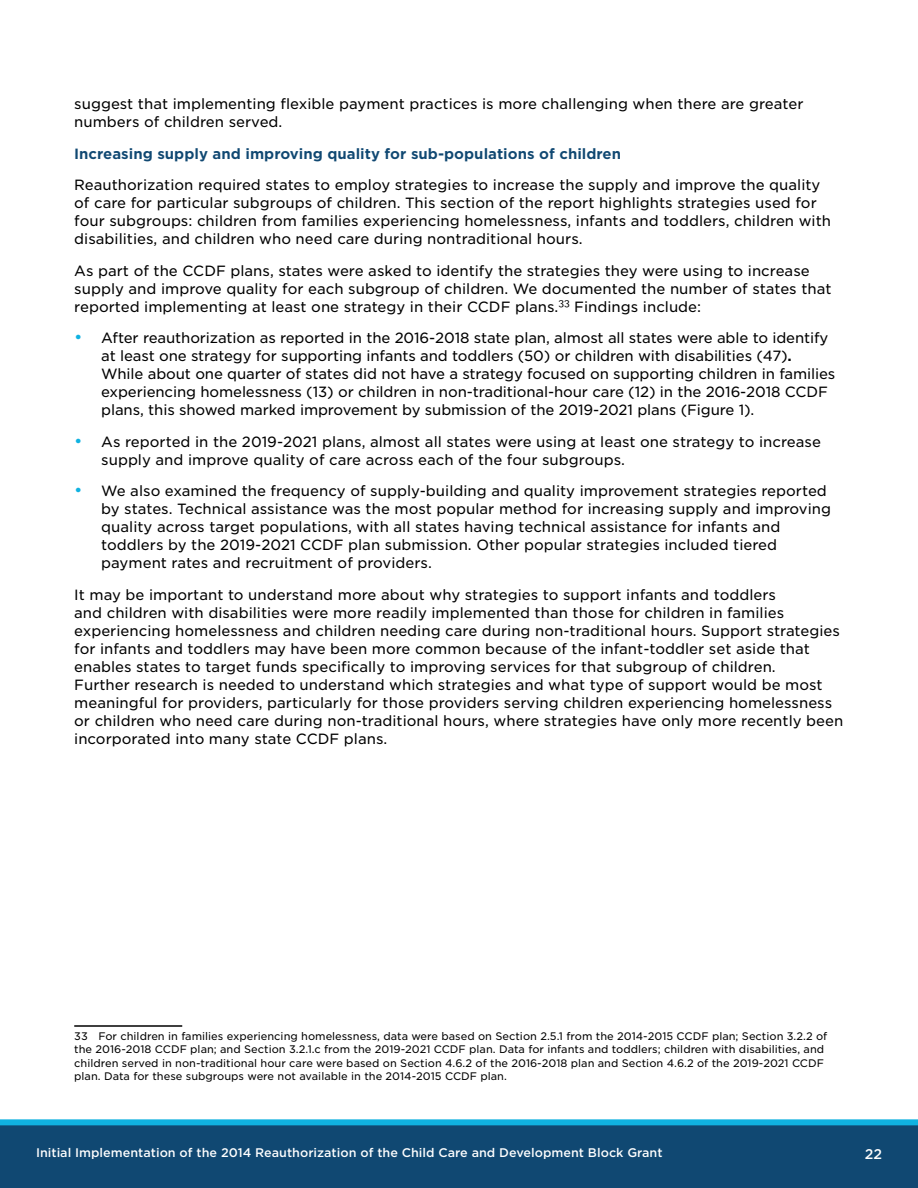
<style>
.page{position:relative;width:918px;height:1188px;background:#fff}
.page>*{position:absolute;margin:0;border:0;box-sizing:border-box;transform-origin:0 0}
.t1{font:14.25px/18px "Gotham S Sm";color:#000}
.t2{font:700 14.25px "Gotham S Sm";color:#104872}
.t3{font:500 13.5px "Gotham S Sm";color:#fff}
.t4{font:500 12px "Gotham S Sm";color:#fff}
.t5{font:10.5px/13.5px "Gotham S Sm";color:#000}
.s1{font-size:16.5px;color:#10b2e1}
.s2{font-weight:700}
</style>
<div class="page">
<div style="left:0;top:1125px;width:918px;height:63px;background:#104872"></div>
<div style="left:0;top:1119px;width:918px;height:6px;background:#10b2e1"></div>
<hr style="left:74px;top:1025px;width:108px;height:2px;background:#000">
<p class="t1" style="left:74px;top:95px;width:731px">suggest that implementing flexible payment practices is more challenging when there are greater numbers of children served.</p>
<h5 class="t2" style="left:74px;top:144px;width:548px">Increasing supply and improving quality for sub-populations of children</h5>
<p class="t1" style="left:74px;top:176px;width:758px">Reauthorization required states to employ strategies to increase the supply and improve the quality of care for particular subgroups of children. This section of the report highlights strategies used for four subgroups: children from families experiencing homelessness, infants and toddlers, children with disabilities, and children who need care during nontraditional hours.</p>
<p class="t1" style="left:74px;top:261px;width:759px">As part of the CCDF plans, states were asked to identify the strategies they were using to increase supply and improve quality for each subgroup of children. We documented the number of states that reported implementing at least one strategy in their CCDF plans.<sup>33</sup> Findings include:</p>
<p class="t1" style="left:101px;top:329px;width:736px;text-indent:-27px"><span class="s1">•</span> After reauthorization as reported in the 2016-2018 state plan, almost all states were able to identify at least one strategy for supporting infants and toddlers (50) or children with disabilities (47)<span class="s2">.<br></span>While about one quarter of states did not have a strategy focused on supporting children in families experiencing homelessness (13) or children in non-traditional-hour care (12) in the 2016-2018 CCDF plans, this showed marked improvement by submission of the 2019-2021 plans (Figure 1).</p>
<p class="t1" style="left:101px;top:432px;width:721px;text-indent:-27px"><span class="s1">•</span> As reported in the 2019-2021 plans, almost all states were using at least one strategy to increase supply and improve quality of care across each of the four subgroups.</p>
<p class="t1" style="left:101px;top:482px;width:731px;text-indent:-27px"><span class="s1">•</span> We also examined the frequency of supply-building and quality improvement strategies reported by states. Technical assistance was the most popular method for increasing supply and improving quality across target populations, with all states having technical assistance for infants and toddlers by the 2019-2021 CCDF plan submission. Other popular strategies included tiered payment rates and recruitment of providers.</p>
<p class="t1" style="left:74px;top:585px;width:771px">It may be important to understand more about why strategies to support infants and toddlers<br>and children with disabilities were more readily implemented than those for children in families experiencing homelessness and children needing care during non-traditional hours. Support strategies for infants and toddlers may have been more common because of the infant-toddler set aside that enables states to target funds specifically to improving services for that subgroup of children.<br>Further research is needed to understand which strategies and what type of support would be most meaningful for providers, particularly for those providers serving children experiencing homelessness or children who need care during non-traditional hours, where strategies have only more recently been incorporated into many state CCDF plans.</p>
<p class="t5" style="left:74px;top:1029px;width:755px">33 For children in families experiencing homelessness, data were based on Section 2.5.1 from the 2014-2015 CCDF plan; Section 3.2.2 of the 2016-2018 CCDF plan; and Section 3.2.1.c from the 2019-2021 CCDF plan. Data for infants and toddlers; children with disabilities, and children served in non-traditional hour care were based on Section 4.6.2 of the 2016-2018 plan and Section 4.6.2 of the 2019-2021 CCDF plan. Data for these subgroups were not available in the 2014-2015 CCDF plan.</p>
<p class="t4" style="left:36px;top:1145px;width:628px">Initial Implementation of the 2014 Reauthorization of the Child Care and Development Block Grant</p>
<p class="t3" style="left:865px;top:1145px;width:19px">22</p>
</div>
